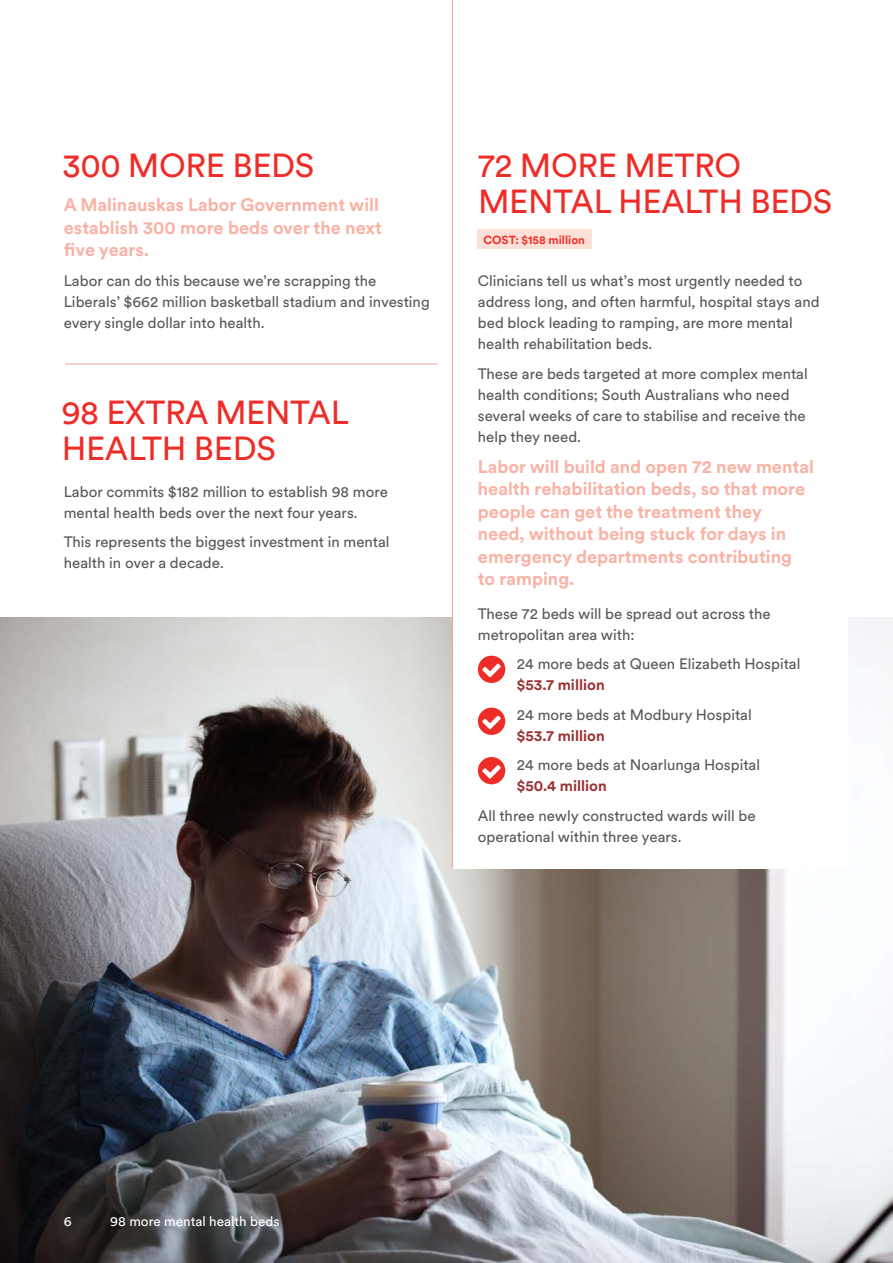
<style>
.page{position:relative;width:893px;height:1263px;background:#fff}
.page>*{position:absolute;margin:0;border:0;box-sizing:border-box;transform-origin:0 0}
.t1{font:33px/36px "Circular XX";letter-spacing:-.01em;color:#ee2d28}
.t2{font:700 18px/22.5px "Circular XX";color:#f9b2a5}
.t3{font:15px/21px "Circular XX";color:#57585a}
.t4{font:13.5px "Circular XX";color:#fff}
.t5{font:700 11.7px "Circular XX";color:#ee2d28}
.s1{font-weight:700;color:#933}
</style>
<div class="page">
<img style="left:0;top:617px;width:893px;height:646px">
<div style="left:478px;top:229px;width:114px;height:20px;background:#fde0d8"></div>
<hr style="left:65px;top:364px;width:373px;height:1px;background:#f6a092">
<div style="left:453px;top:604px;width:395px;height:264px;background:#fff"></div>
<svg style="left:478px;top:656px;width:27px;height:27px"></svg>
<svg style="left:478px;top:707px;width:27px;height:28px"></svg>
<svg style="left:478px;top:757px;width:27px;height:27px"></svg>
<hr style="left:452px;top:0;width:1px;height:868px;background:#f6a092">
<p class="t1" style="left:62px;top:146px;width:254px">300 MORE BEDS</p>
<p class="t1" style="left:478px;top:146px;width:356px">72 MORE METRO<br>MENTAL HEALTH BEDS</p>
<p class="t2" style="left:64px;top:193px;width:320px">A Malinauskas Labor Government will establish 300 more beds over the next five years.</p>
<p class="t3" style="left:64px;top:269px;width:367px">Labor can do this because we’re scrapping the<br>Liberals’ $662 million basketball stadium and investing every single dollar into health.</p>
<p class="t5" style="left:483px;top:232px;width:103px">COST: $158 million</p>
<p class="t3" style="left:478px;top:270px;width:343px">Clinicians tell us what’s most urgently needed to address long, and often harmful, hospital stays and bed block leading to ramping, are more mental health rehabilitation beds.</p>
<p class="t3" style="left:478px;top:362px;width:331px">These are beds targeted at more complex mental health conditions; South Australians who need several weeks of care to stabilise and receive the help they need.</p>
<p class="t2" style="left:478px;top:454px;width:337px">Labor will build and open 72 new mental health rehabilitation beds, so that more people can get the treatment they<br>need, without being stuck for days in emergency departments contributing to ramping.</p>
<p class="t3" style="left:478px;top:602px;width:294px">These 72 beds will be spread out across the metropolitan area with:</p>
<p class="t3" style="left:517px;top:653px;width:285px">24 more beds at Queen Elizabeth Hospital <span class="s1">$53.7 million</span></p>
<p class="t3" style="left:517px;top:703px;width:236px">24 more beds at Modbury Hospital <span class="s1">$53.7 million</span></p>
<p class="t3" style="left:517px;top:754px;width:245px">24 more beds at Noarlunga Hospital <span class="s1">$50.4 million</span></p>
<p class="t3" style="left:478px;top:804px;width:279px">All three newly constructed wards will be operational within three years.</p>
<p class="t1" style="left:62px;top:393px;width:289px">98 EXTRA MENTAL<br>HEALTH BEDS</p>
<p class="t3" style="left:64px;top:480px;width:326px">Labor commits $182 million to establish 98 more mental health beds over the next four years.</p>
<p class="t3" style="left:64px;top:531px;width:327px">This represents the biggest investment in mental health in over a decade.</p>
<p class="t4" style="left:64px;top:1212px;width:9px">6</p>
<p class="t4" style="left:110px;top:1212px;width:171px">98 more mental health beds</p>
</div>
